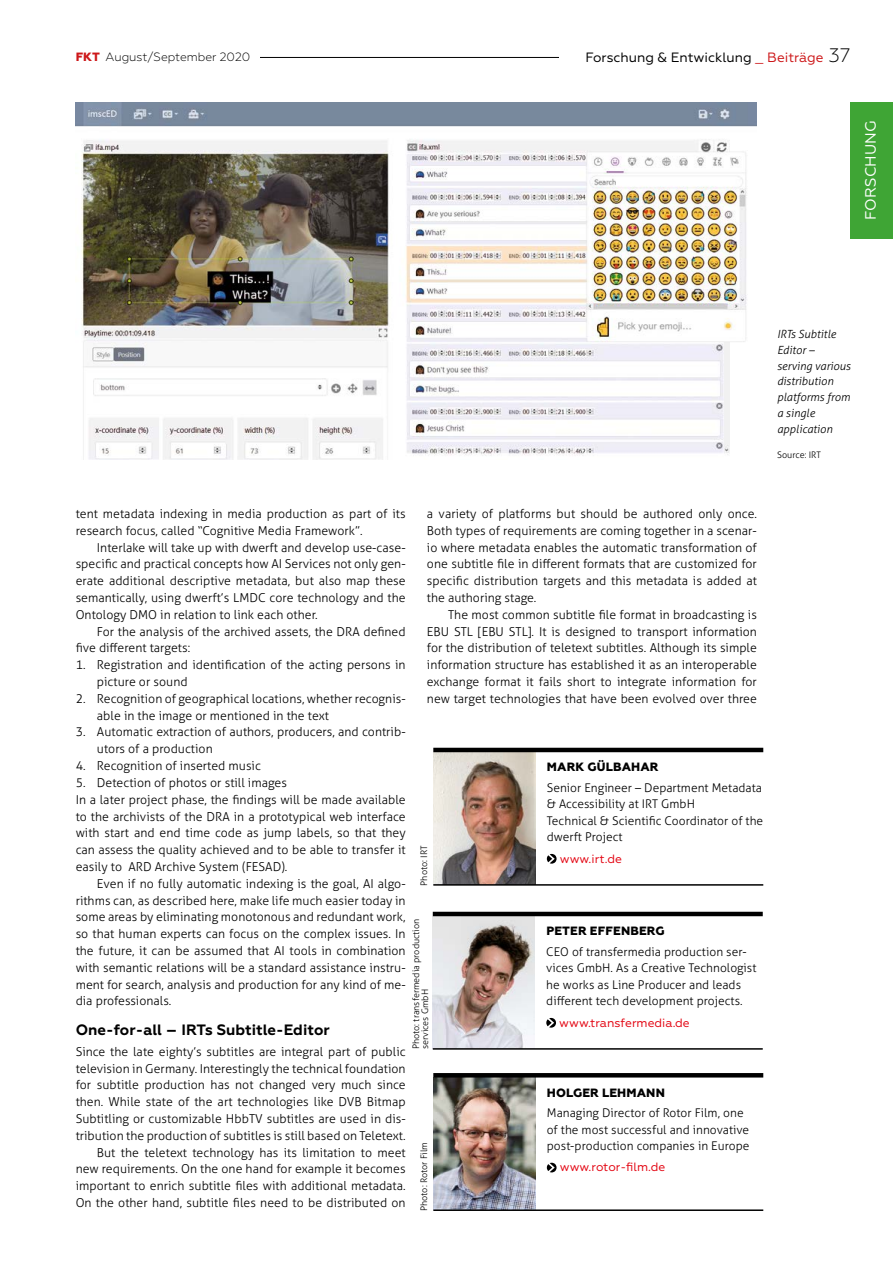
<style>
.page{position:relative;width:893px;height:1263px;background:#fff}
.page>*{position:absolute;margin:0;border:0;box-sizing:border-box;transform-origin:0 0}
._02_Forschung_ZWÜ_01{font:700 15px "Geometria";letter-spacing:.005em;color:#000}
.t1{font:15px "Geometria";letter-spacing:.01em;color:#fff}
.t2{font:13.5px "Geometria";color:#000}
._02_F_E_Fließtext_Ei{font:300 12.3px/16.8px "Aller";letter-spacing:.005em;color:#000}
._02_F_E_Fließtext{font:300 12.3px/16.8px "Aller";letter-spacing:.005em;color:#000;text-align:justify}
._04_Vita{font:300 12px/16.5px "Aller";letter-spacing:.005em;color:#000}
._04_Vita_weblink{font:12px "Geometria";letter-spacing:.005em;color:#e30613}
._04_Vita_Autorenname{font:800 12px "Geometria";letter-spacing:.01em;color:#000}
.t3{font:300 12px "Geometria";color:#000}
._03_Bildunterschrift{font:italic 300 11.25px/15.8px "Aller";letter-spacing:.005em;color:#000}
._03_Credits_Quelle{font:300 9px/9px "Aller";letter-spacing:.005em;color:#000}
.s1{font-weight:800;color:#cd1719}
.s2{color:#cd1719}
.s3{font-weight:300;font-size:19.5px}
</style>
<div class="page">
<hr style="left:76px;top:57px;width:681px;height:1px;background:#000">
<div style="left:559px;top:47px;width:291px;height:36px;background:#fff"></div>
<div style="left:76px;top:52px;width:184px;height:19px;background:#fff"></div>
<div style="left:850px;top:102px;width:43px;height:136px;background:#3fa535"></div>
<img style="left:433px;top:752px;width:102px;height:132px">
<hr style="left:433px;top:884px;width:330px;height:2px;background:#000">
<svg style="left:547px;top:854px;width:10px;height:10px"></svg>
<hr style="left:433px;top:748px;width:330px;height:4px;background:#000">
<img style="left:433px;top:1077px;width:102px;height:132px">
<hr style="left:433px;top:1209px;width:330px;height:2px;background:#000">
<svg style="left:547px;top:1163px;width:10px;height:9px"></svg>
<hr style="left:433px;top:1073px;width:330px;height:4px;background:#000">
<img style="left:433px;top:916px;width:102px;height:132px">
<hr style="left:433px;top:1048px;width:330px;height:2px;background:#000">
<svg style="left:546px;top:1018px;width:10px;height:10px"></svg>
<hr style="left:433px;top:912px;width:330px;height:4px;background:#000">
<img style="left:76px;top:102px;width:680px;height:357px">
<p class="t3" style="left:76px;top:50px;width:176px"><span class="s1">FKT</span> August/September 2020</p>
<p class="t2" style="left:585px;top:49px;width:266px">Forschung &amp; Entwicklung <span class="s2">_ Beiträge</span> <span class="s3">37</span></p>
<p class="t1" style="left:862px;top:220px;width:101px;rotate:-90deg">FORSCHUNG</p>
<p class="_03_Bildunterschrift" style="left:777px;top:326px;width:75px">IRTs Subtitle<br>Editor – serving various distribution platforms from a single application</p>
<p class="_03_Credits_Quelle" style="left:777px;top:450px;width:45px">Source: IRT</p>
<p class="_02_F_E_Fließtext_Ei" style="left:76px;top:505px;width:331px">tent metadata indexing in media production as part of its research focus, called “Cognitive Media Framework”.</p>
<p class="_02_F_E_Fließtext_Ei" style="left:76px;top:539px;width:331px;text-align:justify;text-indent:21px">Interlake will take up with dwerft and develop use-case&shy;specific and practical concepts how AI Services not only gen&shy;erate additional descriptive metadata, but also map these semantically, using dwerft’s LMDC core technology and the Ontology DMO in relation to link each other.</p>
<p class="_02_F_E_Fließtext_Ei" style="left:76px;top:623px;width:331px;text-indent:21px">For the analysis of the archived assets, the DRA defined five different targets:</p>
<p class="_02_F_E_Fließtext_Ei" style="left:97px;top:656px;width:310px;text-indent:-21px">1. Registration and identification of the acting persons in picture or sound</p>
<p class="_02_F_E_Fließtext_Ei" style="left:97px;top:690px;width:310px;text-indent:-21px">2. Recognition of geographical locations, whether recognis&shy;able in the image or mentioned in the text</p>
<p class="_02_F_E_Fließtext_Ei" style="left:97px;top:724px;width:310px;text-indent:-21px">3. Automatic extraction of authors, producers, and contrib&shy;utors of a production</p>
<p class="_02_F_E_Fließtext_Ei" style="left:76px;top:757px;width:187px">4. Recognition of inserted music</p>
<p class="_02_F_E_Fließtext_Ei" style="left:76px;top:774px;width:213px">5. Detection of photos or still images</p>
<p class="_02_F_E_Fließtext" style="left:76px;top:791px;width:331px">In a later project phase, the findings will be made available to the archivists of the DRA in a prototypical web interface with start and end time code as jump labels, so that they can assess the quality achieved and to be able to transfer it easily to ARD Archive System (FESAD).</p>
<p class="_02_F_E_Fließtext_Ei" style="left:76px;top:875px;width:331px;text-align:justify;text-indent:21px">Even if no fully automatic indexing is the goal, AI algo&shy;rithms can, as described here, make life much easier today in some areas by eliminating monotonous and redundant work, so that human experts can focus on the complex issues. In the future, it can be assumed that AI tools in combination with semantic relations will be a standard assistance instru&shy;ment for search, analysis and production for any kind of me&shy;dia professionals.</p>
<p class="_02_Forschung_ZWÜ_01" style="left:76px;top:1021px;width:256px">One-for-all – IRTs Subtitle-Editor</p>
<p class="_02_F_E_Fließtext" style="left:76px;top:1043px;width:331px">Since the late eighty’s subtitles are integral part of public television in Germany. Interestingly the technical foundation for subtitle production has not changed very much since then. While state of the art technologies like DVB Bitmap Subtitling or customizable HbbTV subtitles are used in dis&shy;tribution the production of subtitles is still based on Teletext.</p>
<p class="_02_F_E_Fließtext_Ei" style="left:76px;top:1144px;width:331px;text-align:justify;text-indent:21px">But the teletext technology has its limitation to meet new requirements. On the one hand for example it becomes important to enrich subtitle files with additional metadata.<br>On the other hand, subtitle files need to be distributed on</p>
<p class="_02_F_E_Fließtext_Ei" style="left:427px;top:505px;width:331px;text-align:justify">a variety of platforms but should be authored only once.<br>Both types of requirements are coming together in a scenar&shy;io where metadata enables the automatic transformation of one subtitle file in different formats that are customized for specific distribution targets and this metadata is added at the authoring stage.</p>
<p class="_02_F_E_Fließtext_Ei" style="left:427px;top:606px;width:331px;text-align:justify;text-indent:21px">The most common subtitle file format in broadcasting is EBU STL [EBU STL]. It is designed to transport information for the distribution of teletext subtitles. Although its simple information structure has established it as an interoperable exchange format it fails short to integrate information for new target technologies that have been evolved over three</p>
<p class="_04_Vita_Autorenname" style="left:547px;top:760px;width:113px">MARK GÜLBAHAR</p>
<p class="_04_Vita" style="left:547px;top:779px;width:217px">Senior Engineer – Department Metadata &amp; Accessibility at IRT GmbH</p>
<p class="_04_Vita" style="left:547px;top:812px;width:218px">Technical &amp; Scientific Coordinator of the dwerft Project</p>
<p class="_04_Vita_weblink" style="left:560px;top:851px;width:64px">www.irt.de</p>
<p class="_03_Credits_Quelle" style="left:419px;top:886px;width:41px;rotate:-90deg">Photo: IRT</p>
<p class="_03_Credits_Quelle" style="left:411px;top:1049px;width:132px;rotate:-90deg">Photo: transfermedia production services GmbH</p>
<p class="_04_Vita_Autorenname" style="left:546px;top:924px;width:120px">PETER EFFENBERG</p>
<p class="_04_Vita" style="left:546px;top:943px;width:212px">CEO of transfermedia production ser&shy;vices GmbH. As a Creative Technologist he works as Line Producer and leads different tech development projects.</p>
<p class="_04_Vita_weblink" style="left:559px;top:1015px;width:132px">www.transfermedia.de</p>
<p class="_04_Vita_Autorenname" style="left:547px;top:1085px;width:119px">HOLGER LEHMANN</p>
<p class="_04_Vita" style="left:547px;top:1105px;width:204px">Managing Director of Rotor Film, one of the most successful and innovative post-production companies in Europe</p>
<p class="_04_Vita_weblink" style="left:560px;top:1160px;width:107px">www.rotor-film.de</p>
<p class="_03_Credits_Quelle" style="left:419px;top:1211px;width:70px;rotate:-90deg">Photo: Rotor Film</p>
</div>
